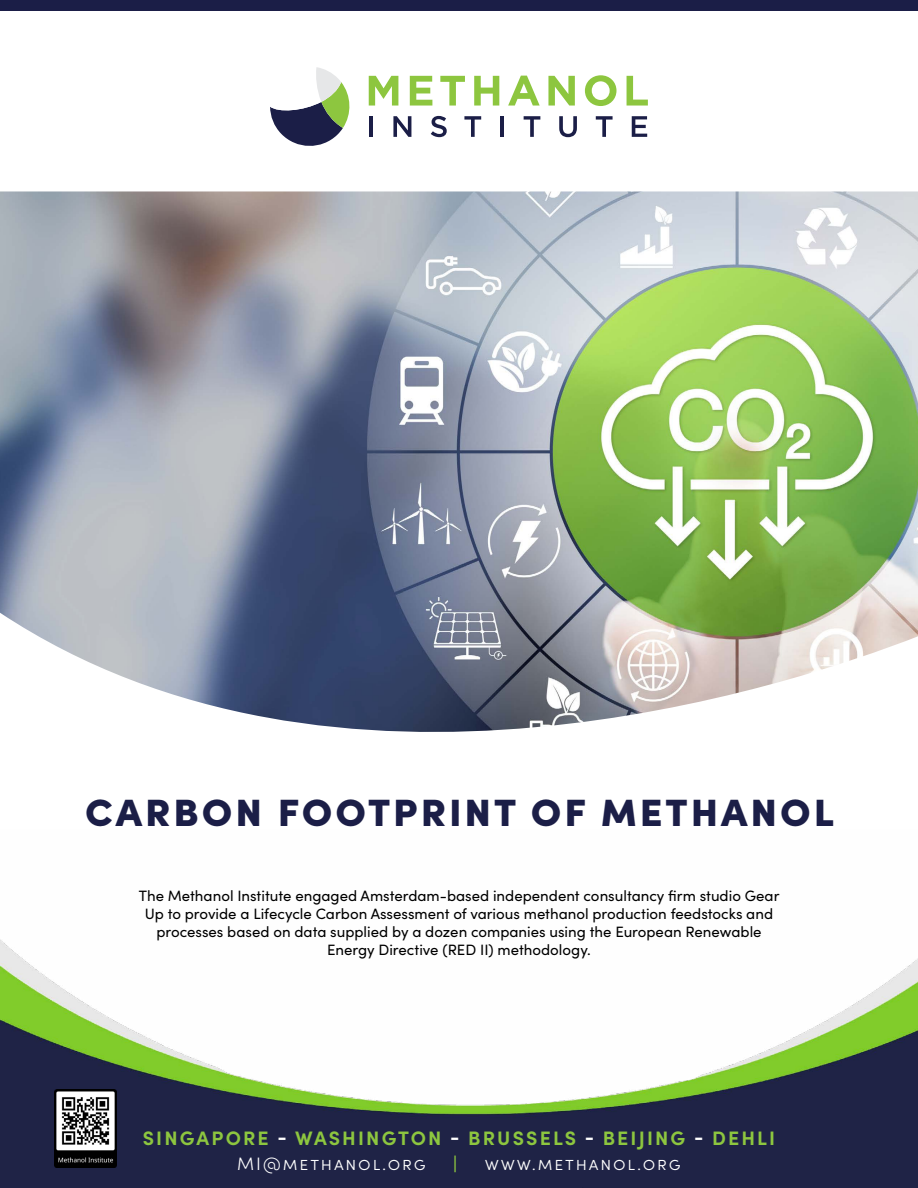
<style>
.page{position:relative;width:918px;height:1188px;background:#fff}
.page>*{position:absolute;margin:0;border:0;box-sizing:border-box;transform-origin:0 0}
.t1{font:900 45px "Sofia Pro";letter-spacing:.05em;color:#1b1e47}
.t2{font:700 19.5px "Sofia Pro";letter-spacing:.11em;color:#8dc63f}
.t3{font:300 18px "Sofia Pro";letter-spacing:.1em;color:#fff}
.t4{font:700 18px "Sofia Pro";color:#8dc63f}
.t5{font:15px/18px "Sofia Pro";color:#000;text-align:center}
.s1{color:#fff}
</style>
<div class="page">
<img style="left:0;top:191px;width:918px;height:541px">
<div style="left:0;top:0;width:918px;height:11px;background:#1b1e47"></div>
<svg style="left:270px;top:67px;width:80px;height:79px"></svg>
<svg style="left:369px;top:76px;width:29px;height:30px"></svg>
<svg style="left:410px;top:76px;width:22px;height:30px"></svg>
<svg style="left:440px;top:76px;width:25px;height:30px"></svg>
<svg style="left:474px;top:76px;width:25px;height:30px"></svg>
<svg style="left:508px;top:76px;width:32px;height:30px"></svg>
<svg style="left:548px;top:76px;width:27px;height:30px"></svg>
<svg style="left:585px;top:75px;width:31px;height:31px"></svg>
<svg style="left:627px;top:76px;width:21px;height:30px"></svg>
<hr style="left:369px;top:116px;width:4px;height:21px;background:#1b1e47">
<svg style="left:393px;top:116px;width:18px;height:21px"></svg>
<svg style="left:431px;top:116px;width:16px;height:21px"></svg>
<svg style="left:464px;top:116px;width:17px;height:21px"></svg>
<hr style="left:501px;top:116px;width:3px;height:21px;background:#1b1e47">
<svg style="left:524px;top:116px;width:16px;height:21px"></svg>
<svg style="left:559px;top:116px;width:18px;height:21px"></svg>
<svg style="left:596px;top:116px;width:17px;height:21px"></svg>
<svg style="left:632px;top:116px;width:15px;height:21px"></svg>
<img style="left:0;top:939px;width:918px;height:249px">
<h1 class="t1" style="left:85px;top:775px;width:751px">CARBON FOOTPRINT OF METHANOL</h1>
<p class="t5" style="left:139px;top:886px;width:642px">The Methanol Institute engaged Amsterdam-based independent consultancy firm studio Gear Up to provide a Lifecycle Carbon Assessment of various methanol production feedstocks and processes based on data supplied by a dozen companies using the European Renewable Energy Directive (RED II) methodology.</p>
<h2 class="t2" style="left:143px;top:1123px;width:634px">SINGAPORE <span class="s1">-</span> WASHINGTON <span class="s1">-</span> BRUSSELS <span class="s1">-</span> BEIJING <span class="s1">-</span> DEHLI</h2>
<p class="t3" style="left:237px;top:1151px;width:190px">MI@methanol.org</p>
<p class="t4" style="left:453px;top:1150px;width:6px">|</p>
<p class="t3" style="left:485px;top:1151px;width:197px">www.methanol.org</p>
</div>
